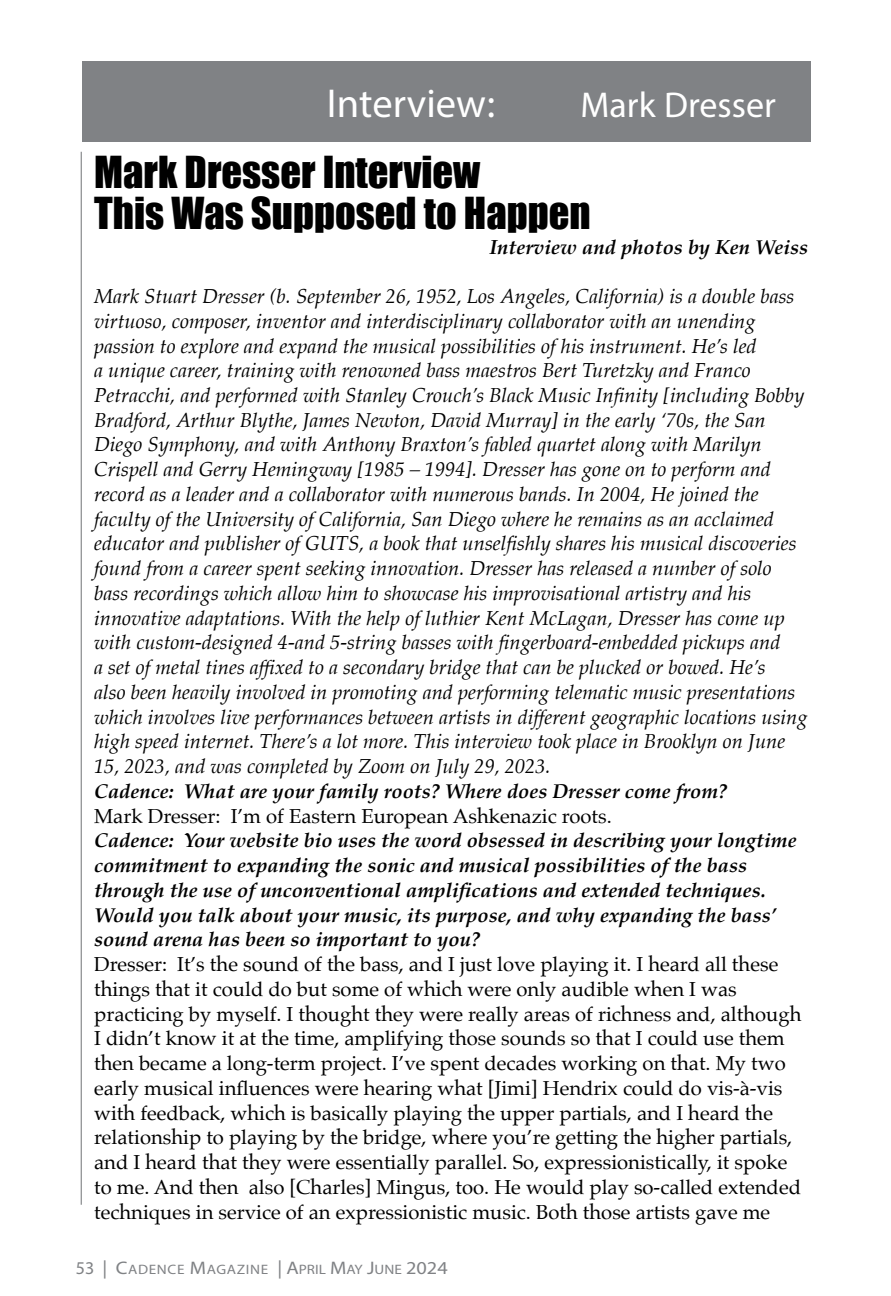
<style>
.page{position:relative;width:891px;height:1296px;background:#fff}
.page>*{position:absolute;margin:0;border:0;box-sizing:border-box;transform-origin:0 0}
.t1{font:40.5px/40.5px "Impact";color:#000}
.t2{font:40.5px "Myriad Pro";color:#fff}
.t3{font:36px "Myriad Pro";color:#fff}
.t4{font:italic 20.25px/24.8px "Palatino";color:#000}
.t5{font:20.25px/24.8px "Palatino";color:#000}
.t6{font:italic 700 20.25px/24.8px "Palatino";color:#000}
.t7{font:13.72px "Myriad Pro";letter-spacing:.04em;color:#808285;scale:1.11 1}
.s1{font-size:18px}
.s2{font-size:18.22px}
</style>
<div class="page">
<div style="left:82px;top:61px;width:729px;height:81px;background:#808285"></div>
<hr style="left:81px;top:152px;width:1px;height:1053px;background:#808285">
<h1 class="t2" style="left:327px;top:78px;width:170px">Interview:</h1>
<h2 class="t3" style="left:580px;top:82px;width:197px">Mark Dresser</h2>
<h1 class="t1" style="left:94px;top:151px;width:498px">Mark Dresser Interview<br>This Was Supposed to Happen</h1>
<p class="t6" style="left:489px;top:234px;width:320px">Interview and photos by Ken Weiss</p>
<p class="t4" style="left:94px;top:283px;width:715px">Mark Stuart Dresser (b. September 26, 1952, Los Angeles, California) is a double bass virtuoso, composer, inventor and interdisciplinary collaborator with an unending passion to explore and expand the musical possibilities of his instrument. He’s led<br>a unique career, training with renowned bass maestros Bert Turetzky and Franco Petracchi, and performed with Stanley Crouch’s Black Music Infinity [including Bobby Bradford, Arthur Blythe, James Newton, David Murray] in the early ‘70s, the San Diego Symphony, and with Anthony Braxton’s fabled quartet along with Marilyn Crispell and Gerry Hemingway [1985 – 1994]. Dresser has gone on to perform and record as a leader and a collaborator with numerous bands. In 2004, He joined the faculty of the University of California, San Diego where he remains as an acclaimed educator and publisher of GUTS, a book that unselfishly shares his musical discoveries found from a career spent seeking innovation. Dresser has released a number of solo bass recordings which allow him to showcase his improvisational artistry and his innovative adaptations. With the help of luthier Kent McLagan, Dresser has come up with custom-designed 4-and 5-string basses with fingerboard-embedded pickups and<br>a set of metal tines affixed to a secondary bridge that can be plucked or bowed. He’s<br>also been heavily involved in promoting and performing telematic music presentations which involves live performances between artists in different geographic locations using high speed internet. There’s a lot more. This interview took place in Brooklyn on June 15, 2023, and was completed by Zoom on July 29, 2023.</p>
<p class="t6" style="left:94px;top:779px;width:635px">Cadence: What are your family roots? Where does Dresser come from?</p>
<p class="t5" style="left:94px;top:803px;width:519px">Mark Dresser: I’m of Eastern European Ashkenazic roots.</p>
<p class="t6" style="left:94px;top:828px;width:704px">Cadence: Your website bio uses the word obsessed in describing your longtime commitment to expanding the sonic and musical possibilities of the bass through the use of unconventional amplifications and extended techniques.<br>Would you talk about your music, its purpose, and why expanding the bass’ sound arena has been so important to you?</p>
<p class="t5" style="left:94px;top:952px;width:709px">Dresser: It’s the sound of the bass, and I just love playing it. I heard all these things that it could do but some of which were only audible when I was practicing by myself. I thought they were really areas of richness and, although I didn’t know it at the time, amplifying those sounds so that I could use them then became a long-term project. I’ve spent decades working on that. My two early musical influences were hearing what [Jimi] Hendrix could do vis-à-vis with feedback, which is basically playing the upper partials, and I heard the relationship to playing by the bridge, where you’re getting the higher partials, and I heard that they were essentially parallel. So, expressionistically, it spoke to me. And then also [Charles] Mingus, too. He would play so-called extended techniques in service of an expressionistic music. Both those artists gave me</p>
<p class="t7" style="left:76px;top:1261px;width:336px"><span class="s1">53</span> <span class="s2">|</span> <span class="s2">C</span>ADENCE <span class="s2">M</span>AGAZINE <span class="s2">| A</span>PRIL <span class="s2">M</span>AY <span class="s2">J</span>UNE <span class="s2">2024</span></p>
</div>
